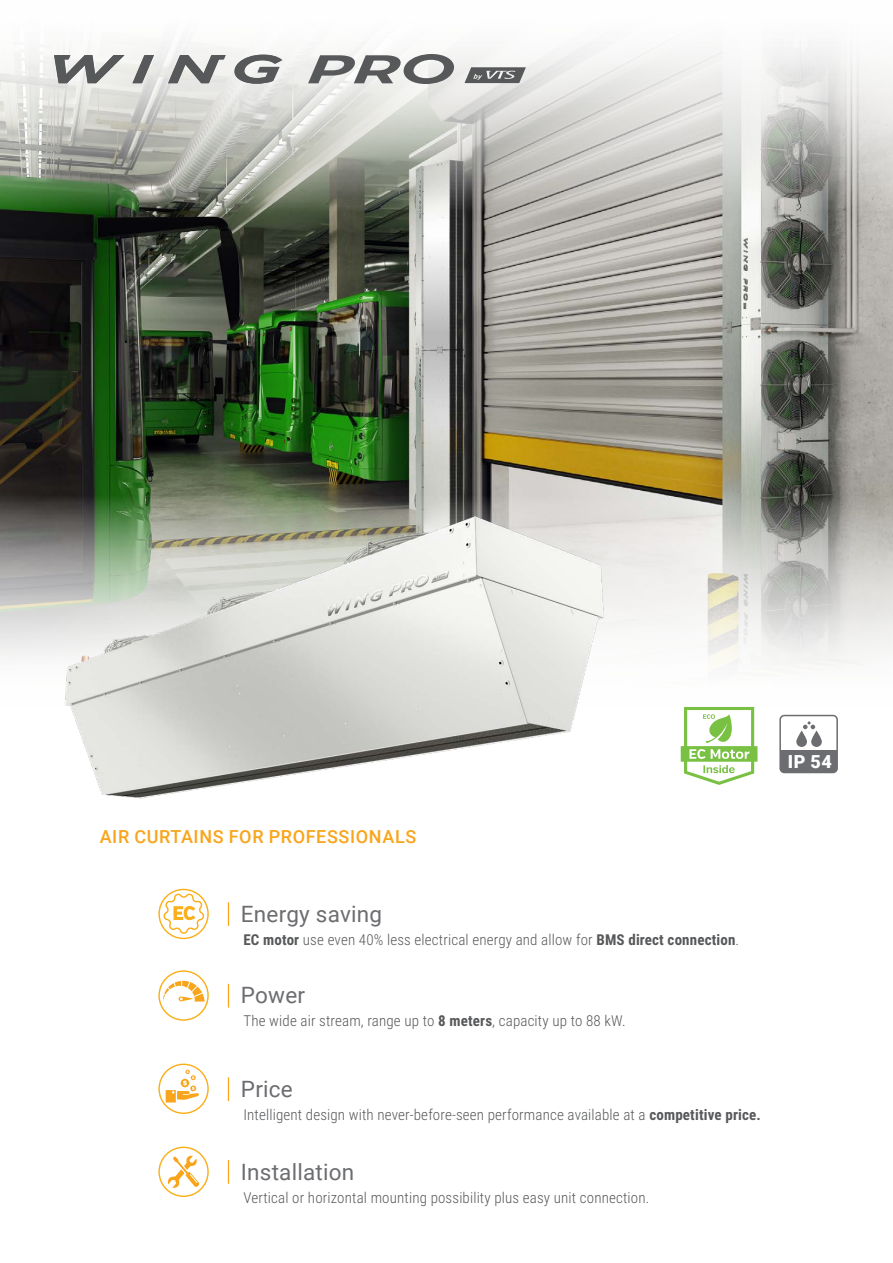
<style>
.page{position:relative;width:893px;height:1263px;background:#fff}
.page>*{position:absolute;margin:0;border:0;box-sizing:border-box;transform-origin:0 0}
.Naglowek_BIG_szary{font:22.5px "Roboto";letter-spacing:.01em;color:#6c6d70}
.Naglowek_SMALL_yello{font:500 18px "Roboto";letter-spacing:.035em;color:#f9a51b}
.t1{font:900 18px "Roboto";color:#fff}
.Tekst_szary{font:300 15px "Roboto Condensed";letter-spacing:.01em;color:#57585a}
.s1{font-weight:700}
</style>
<div class="page">
<img style="left:0;top:42px;width:893px;height:622px">
<img style="left:21px;top:456px;width:630px;height:437px">
<svg style="left:228px;top:902px;width:1px;height:24px"></svg>
<div style="left:158px;top:889px;width:51px;height:50px;border:1px solid #faaf18;border-radius:50%"></div>
<svg style="left:162px;top:893px;width:45px;height:43px"></svg>
<svg style="left:228px;top:984px;width:1px;height:23px"></svg>
<div style="left:158px;top:970px;width:51px;height:51px;border:1px solid #faaf18;border-radius:50%"></div>
<svg style="left:163px;top:981px;width:42px;height:20px"></svg>
<svg style="left:228px;top:1160px;width:1px;height:24px"></svg>
<div style="left:158px;top:1146px;width:51px;height:51px;border:1px solid #faaf18;border-radius:50%"></div>
<svg style="left:168px;top:1155px;width:32px;height:33px"></svg>
<svg style="left:228px;top:1077px;width:1px;height:24px"></svg>
<div style="left:158px;top:1063px;width:51px;height:51px;border:1px solid #faaf18;border-radius:50%"></div>
<svg style="left:166px;top:1069px;width:33px;height:33px"></svg>
<svg style="left:308px;top:54px;width:146px;height:30px"></svg>
<svg style="left:234px;top:55px;width:48px;height:29px"></svg>
<svg style="left:54px;top:55px;width:71px;height:28px"></svg>
<svg style="left:168px;top:55px;width:58px;height:28px"></svg>
<svg style="left:132px;top:55px;width:22px;height:28px"></svg>
<svg style="left:464px;top:67px;width:62px;height:16px"></svg>
<div style="left:780px;top:751px;width:57px;height:21px;background:#6c6d70"></div>
<div style="left:779px;top:715px;width:59px;height:58px;border:2px solid #6c6d70;border-radius:4px"></div>
<svg style="left:796px;top:730px;width:11px;height:17px"></svg>
<svg style="left:811px;top:730px;width:11px;height:17px"></svg>
<svg style="left:803px;top:721px;width:12px;height:8px"></svg>
<svg style="left:681px;top:707px;width:76px;height:78px"></svg>
<p class="Naglowek_SMALL_yello" style="left:100px;top:824px;width:318px">AIR CURTAINS FOR PROFESSIONALS</p>
<p class="Naglowek_BIG_szary" style="left:241px;top:898px;width:143px">Energy saving</p>
<p class="Tekst_szary" style="left:243px;top:929px;width:497px"><span class="s1">EC motor</span> use even 40% less electrical energy and allow for <span class="s1">BMS direct connection</span>.</p>
<p class="Naglowek_BIG_szary" style="left:241px;top:979px;width:66px">Power</p>
<p class="Tekst_szary" style="left:243px;top:1010px;width:384px">The wide air stream, range up to <span class="s1">8 meters</span>, capacity up to 88 kW.</p>
<p class="Naglowek_BIG_szary" style="left:241px;top:1073px;width:53px">Price</p>
<p class="Tekst_szary" style="left:243px;top:1104px;width:519px">Intelligent design with never-before-seen performance available at a <span class="s1">competitive price.</span></p>
<p class="Naglowek_BIG_szary" style="left:241px;top:1156px;width:115px">Installation</p>
<p class="Tekst_szary" style="left:243px;top:1187px;width:407px">Vertical or horizontal mounting possibility plus easy unit connection.</p>
<p class="t1" style="left:788px;top:749px;width:46px">IP 54</p>
</div>
